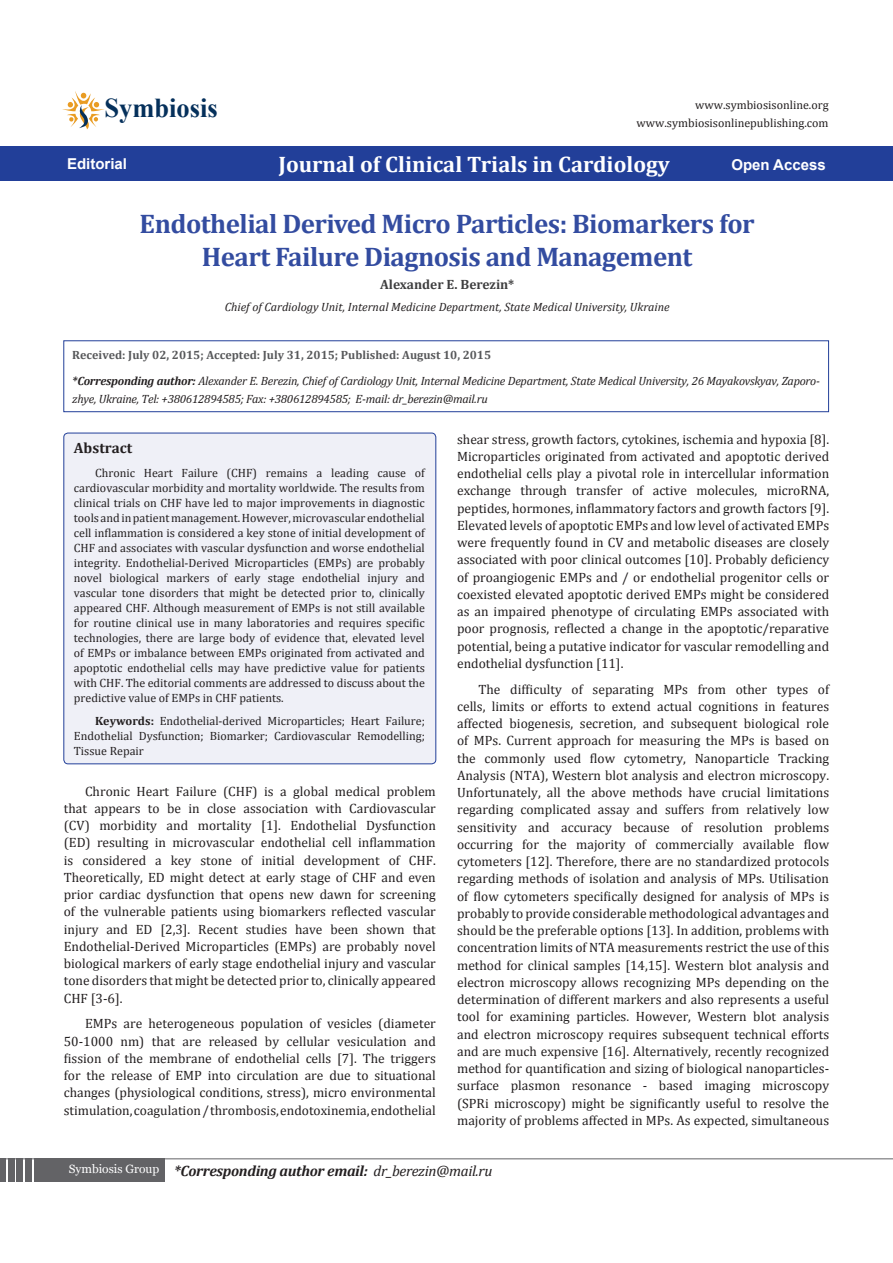
<style>
.page{position:relative;width:893px;height:1263px;background:#fff}
.page>*{position:absolute;margin:0;border:0;box-sizing:border-box;transform-origin:0 0}
.t1{font:700 27.3px "Times New Roman";color:#05305b}
.t2{font:700 27px/33px "Cambria";letter-spacing:-.02em;color:#334ca0;text-align:center}
.Default{font:700 22.5px "Cambria";color:#fff}
.t3{font:italic 700 15px "Cambria";letter-spacing:-.02em;color:#231f20}
.Default-2{font:700 15px "Arial";color:#fff}
.t4{font:700 15px "Cambria";color:#231f20}
.t5{font:13.5px/17.2px "Cambria";color:#231f20;text-align:justify}
.t6{font:700 13.5px "Cambria";color:#3e3e3f}
.t7{font:12px/15px "Cambria";color:#231f20;text-align:justify}
.Pa8{font:italic 12px/18px "Cambria";letter-spacing:-.02em;color:#231f20}
.Pa8-2{font:italic 12px "Cambria";color:#231f20}
.Pa8-3{font:700 12px "Cambria";color:#57585a}
.Pa0{font:12px "Cambria";color:#221e1f}
.s1{font-weight:700}
.s2{font-weight:400}
</style>
<div class="page">
<hr style="left:0;top:1158px;width:893px;height:1px;background:#636366">
<div style="left:34px;top:1159px;width:130px;height:23px;background:#636366"></div>
<div style="left:25px;top:1159px;width:7px;height:23px;background:#636366"></div>
<div style="left:17px;top:1159px;width:6px;height:23px;background:#636366"></div>
<div style="left:8px;top:1159px;width:6px;height:23px;background:#636366"></div>
<div style="left:0;top:1159px;width:6px;height:23px;background:#636366"></div>
<svg style="left:62px;top:91px;width:42px;height:38px"></svg>
<div style="left:0;top:146px;width:893px;height:35px;background:#223f99"></div>
<div style="left:64px;top:433px;width:372px;height:331px;background:#eff0f7;border-radius:4px"></div>
<div style="left:64px;top:433px;width:372px;height:331px;border:1px solid #223f99;border-radius:4px"></div>
<svg style="left:64px;top:341px;width:765px;height:71px"></svg>
<p class="t1" style="left:105px;top:89px;width:115px">Symbiosis</p>
<p class="Pa0" style="left:695px;top:98px;width:135px">www.symbiosisonline.org</p>
<p class="Pa0" style="left:637px;top:116px;width:193px">www.symbiosisonlinepublishing.com</p>
<p class="Default-2" style="left:67px;top:154px;width:62px">Editorial</p>
<p class="Default" style="left:278px;top:149px;width:393px">Journal of Clinical Trials in Cardiology</p>
<p class="Default-2" style="left:731px;top:154px;width:96px">Open Access</p>
<p class="t2" style="left:140px;top:207px;width:616px">Endothelial Derived Micro Particles: Biomarkers for<br>Heart Failure Diagnosis and Management</p>
<p class="t6" style="left:380px;top:275px;width:136px">Alexander E. Berezin*</p>
<p class="Pa8-2" style="left:225px;top:298px;width:446px">Chief of Cardiology Unit, Internal Medicine Department, State Medical University, Ukraine</p>
<p class="Pa8-3" style="left:72px;top:346px;width:420px">Received: July 02, 2015; Accepted: July 31, 2015; Published: August 10, 2015</p>
<p class="Pa8" style="left:72px;top:372px;width:749px"><span class="s1">*Corresponding author:</span> Alexander E. Berezin, Chief of Cardiology Unit, Internal Medicine Department, State Medical University, 26 Mayakovskyav, Zaporo&shy;zhye, Ukraine, Tel: +380612894585; Fax: +380612894585; E-mail: dr_berezin@mail.ru</p>
<p class="t5" style="left:457px;top:430px;width:374px">shear stress, growth factors, cytokines, ischemia and hypoxia [8].<br>Microparticles originated from activated and apoptotic derived endothelial cells play a pivotal role in intercellular information exchange through transfer of active molecules, microRNA, peptides, hormones, inflammatory factors and growth factors [9].<br>Elevated levels of apoptotic EMPs and low level of activated EMPs were frequently found in CV and metabolic diseases are closely associated with poor clinical outcomes [10]. Probably deficiency of proangiogenic EMPs and / or endothelial progenitor cells or coexisted elevated apoptotic derived EMPs might be considered as an impaired phenotype of circulating EMPs associated with poor prognosis, reflected a change in the apoptotic/reparative potential, being a putative indicator for vascular remodelling and endothelial dysfunction [11].</p>
<p class="t5" style="left:457px;top:680px;width:374px;text-indent:21px">The difficulty of separating MPs from other types of cells, limits or efforts to extend actual cognitions in features affected biogenesis, secretion, and subsequent biological role of MPs. Current approach for measuring the MPs is based on the commonly used flow cytometry, Nanoparticle Tracking Analysis (NTA), Western blot analysis and electron microscopy.<br>Unfortunately, all the above methods have crucial limitations regarding complicated assay and suffers from relatively low sensitivity and accuracy because of resolution problems occurring for the majority of commercially available flow cytometers [12]. Therefore, there are no standardized protocols regarding methods of isolation and analysis of MPs. Utilisation of flow cytometers specifically designed for analysis of MPs is probably to provide considerable methodological advantages and should be the preferable options [13]. In addition, problems with concentration limits of NTA measurements restrict the use of this method for clinical samples [14,15]. Western blot analysis and electron microscopy allows recognizing MPs depending on the determination of different markers and also represents a useful tool for examining particles. However, Western blot analysis and electron microscopy requires subsequent technical efforts and are much expensive [16]. Alternatively, recently recognized method for quantification and sizing of biological nanoparticles&shy;surface plasmon resonance - based imaging microscopy (SPRi microscopy) might be significantly useful to resolve the majority of problems affected in MPs. As expected, simultaneous</p>
<p class="t4" style="left:74px;top:438px;width:60px">Abstract</p>
<p class="t7" style="left:74px;top:465px;width:353px;text-indent:21px">Chronic Heart Failure (CHF) remains a leading cause of cardiovascular morbidity and mortality worldwide. The results from clinical trials on CHF have led to major improvements in diagnostic tools and in patient management. However, microvascular endothelial cell inflammation is considered a key stone of initial development of CHF and associates with vascular dysfunction and worse endothelial integrity. Endothelial-Derived Microparticles (EMPs) are probably novel biological markers of early stage endothelial injury and vascular tone disorders that might be detected prior to, clinically appeared CHF. Although measurement of EMPs is not still available for routine clinical use in many laboratories and requires specific technologies, there are large body of evidence that, elevated level of EMPs or imbalance between EMPs originated from activated and apoptotic endothelial cells may have predictive value for patients with CHF. The editorial comments are addressed to discuss about the predictive value of EMPs in CHF patients.</p>
<p class="t7" style="left:74px;top:714px;width:353px;text-indent:21px"><span class="s1">Keywords:</span> Endothelial-derived Microparticles; Heart Failure; Endothelial Dysfunction; Biomarker; Cardiovascular Remodelling; Tissue Repair</p>
<p class="t5" style="left:64px;top:782px;width:374px;text-indent:21px">Chronic Heart Failure (CHF) is a global medical problem that appears to be in close association with Cardiovascular (CV) morbidity and mortality [1]. Endothelial Dysfunction (ED) resulting in microvascular endothelial cell inflammation is considered a key stone of initial development of CHF.<br>Theoretically, ED might detect at early stage of CHF and even prior cardiac dysfunction that opens new dawn for screening of the vulnerable patients using biomarkers reflected vascular injury and ED [2,3]. Recent studies have been shown that Endothelial-Derived Microparticles (EMPs) are probably novel biological markers of early stage endothelial injury and vascular tone disorders that might be detected prior to, clinically appeared CHF [3-6].</p>
<p class="t5" style="left:64px;top:1015px;width:374px;text-indent:21px">EMPs are heterogeneous population of vesicles (diameter 50-1000 nm) that are released by cellular vesiculation and fission of the membrane of endothelial cells [7]. The triggers for the release of EMP into circulation are due to situational changes (physiological conditions, stress), micro environmental stimulation, coagulation / thrombosis, endotoxinemia, endothelial</p>
<p class="t3" style="left:69px;top:1160px;width:425px"><sup>Symbiosis</sup> <sup>Group</sup> *Corresponding author email: <span class="s2">dr_berezin@mail.ru</span></p>
</div>
